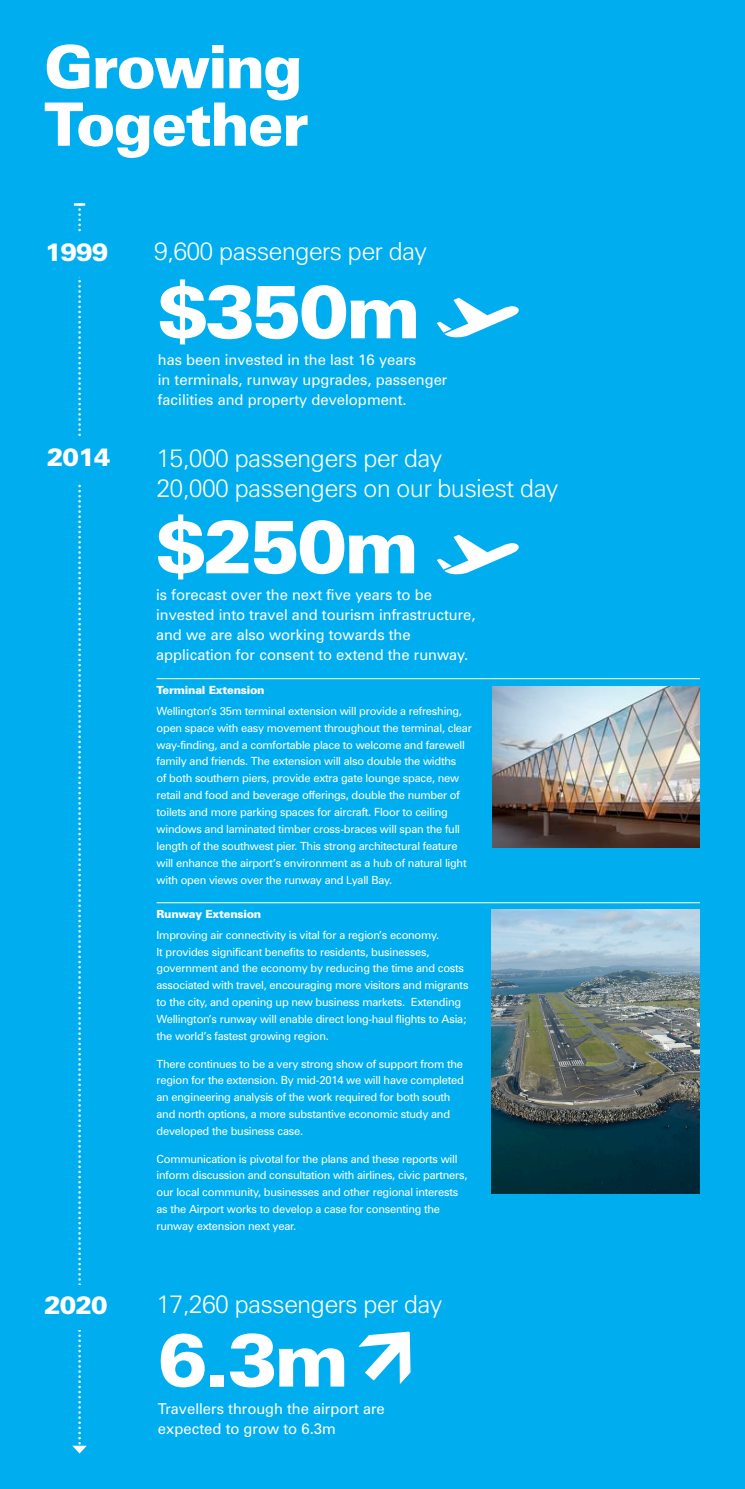
<style>
.page{position:relative;width:745px;height:1489px;background:#fff}
.page>*{position:absolute;margin:0;border:0;box-sizing:border-box;transform-origin:0 0}
.t1{font:900 75px "Zurich";letter-spacing:-.03em;color:#fff}
.t2{font:900 60px/57.5px "Zurich";letter-spacing:-.03em;color:#fff}
.t3{font:300 25px/30px "Zurich";letter-spacing:-.03em;color:#fff}
.t4{font:900 25px "Zurich";letter-spacing:-.03em;color:#fff}
.t5{font:15px/20px "Zurich";color:#fff}
.t6{font:11.25px/16.9px "Zurich";letter-spacing:-.02em;color:#fff}
.t7{font:900 11.25px "Zurich";letter-spacing:-.02em;color:#fff}
</style>
<div class="page">
<div style="left:0;top:0;width:744px;height:1488px;background:#00aeef"></div>
<svg style="left:72px;top:203px;width:15px;height:1250px"></svg>
<div style="left:33px;top:1284px;width:87px;height:45px;background:#00aeef"></div>
<svg style="left:358px;top:1331px;width:52px;height:52px"></svg>
<div style="left:36px;top:437px;width:87px;height:45px;background:#00aeef"></div>
<svg style="left:436px;top:534px;width:83px;height:41px"></svg>
<div style="left:34px;top:232px;width:87px;height:45px;background:#00aeef"></div>
<svg style="left:436px;top:298px;width:83px;height:40px"></svg>
<img style="left:491px;top:909px;width:208px;height:284px">
<hr style="left:156px;top:902px;width:543px;height:1px;background:#fff">
<img style="left:492px;top:686px;width:207px;height:161px">
<hr style="left:156px;top:678px;width:543px;height:1px;background:#fff">
<h2 class="t2" style="left:44px;top:38px;width:266px">Growing<br>Together</h2>
<h3 class="t4" style="left:45px;top:237px;width:65px">1999</h3>
<h3 class="t3" style="left:154px;top:236px;width:274px">9,600 passengers per day</h3>
<h1 class="t1" style="left:158px;top:266px;width:264px">$350m</h1>
<h3 class="t5" style="left:158px;top:350px;width:291px">has been invested in the last 16 years<br>in terminals, runway upgrades, passenger facilities and property development.</h3>
<h3 class="t4" style="left:47px;top:441px;width:65px">2014</h3>
<h3 class="t3" style="left:156px;top:442px;width:403px">15,000 passengers per day<br>20,000 passengers on our busiest day</h3>
<h1 class="t1" style="left:156px;top:501px;width:264px">$250m</h1>
<h3 class="t5" style="left:156px;top:585px;width:321px">is forecast over the next five years to be invested into travel and tourism infrastructure, and we are also working towards the application for consent to extend the runway.</h3>
<h3 class="t4" style="left:44px;top:1289px;width:65px">2020</h3>
<p class="t7" style="left:156px;top:683px;width:110px">Terminal Extension</p>
<p class="t6" style="left:156px;top:702px;width:316px">Wellington’s 35m terminal extension will provide a refreshing, open space with easy movement throughout the terminal, clear way-finding, and a comfortable place to welcome and farewell family and friends. The extension will also double the widths<br>of both southern piers, provide extra gate lounge space, new retail and food and beverage offerings, double the number of toilets and more parking spaces for aircraft. Floor to ceiling windows and laminated timber cross-braces will span the full length of the southwest pier. This strong architectural feature will enhance the airport’s environment as a hub of natural light with open views over the runway and Lyall Bay.</p>
<p class="t7" style="left:156px;top:907px;width:106px">Runway Extension</p>
<p class="t6" style="left:156px;top:926px;width:313px">Improving air connectivity is vital for a region’s economy.<br>It provides significant benefits to residents, businesses, government and the economy by reducing the time and costs associated with travel, encouraging more visitors and migrants to the city, and opening up new business markets. Extending Wellington’s runway will enable direct long-haul flights to Asia; the world’s fastest growing region.</p>
<p class="t6" style="left:156px;top:1054px;width:309px">There continues to be a very strong show of support from the region for the extension. By mid-2014 we will have completed an engineering analysis of the work required for both south and north options, a more substantive economic study and developed the business case.</p>
<p class="t6" style="left:156px;top:1149px;width:312px">Communication is pivotal for the plans and these reports will inform discussion and consultation with airlines, civic partners, our local community, businesses and other regional interests as the Airport works to develop a case for consenting the runway extension next year.</p>
<h3 class="t3" style="left:156px;top:1288px;width:287px">17,260 passengers per day</h3>
<h1 class="t1" style="left:158px;top:1314px;width:192px">6.3m</h1>
<h3 class="t5" style="left:158px;top:1397px;width:228px">Travellers through the airport are expected to grow to 6.3m</h3>
</div>
